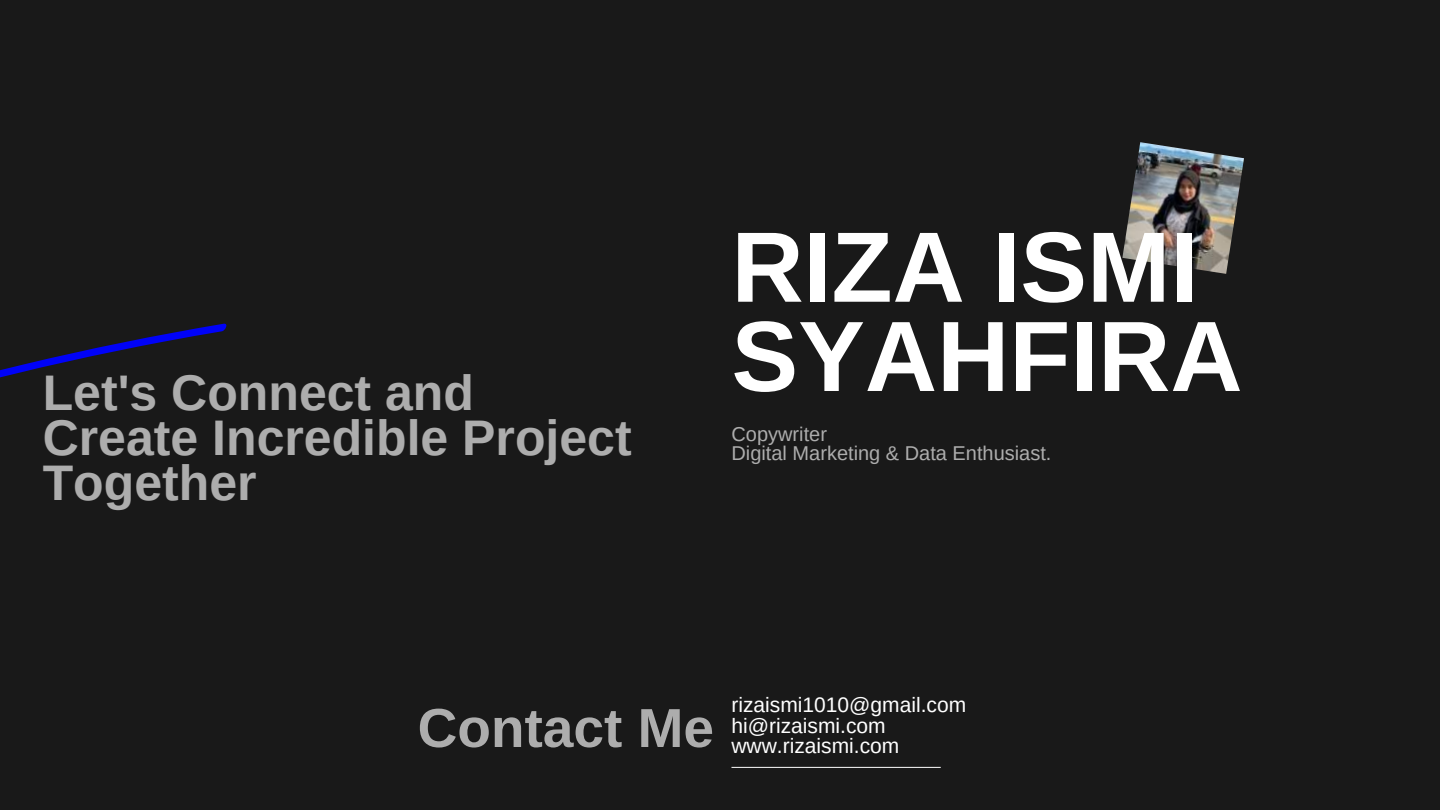
<style>
.page{position:relative;width:1440px;height:810px;background:#191919}
.page>*{position:absolute;margin:0;border:0;box-sizing:border-box;transform-origin:0 0}
.t1{font:700 100px/89.2px "Arimo";color:#fff}
.t2{font:700 55px "Arimo";color:#adadad}
.t3{font:700 50px/45px "Arimo";color:#adadad}
.t4{font:21px "Arimo";color:#fff}
.t5{font:20px/19.5px "Arimo";color:#adadad}
</style>
<div class="page">
<hr style="left:731px;top:767px;width:210px;height:1px;background:#fff">
<svg style="left:0;top:323px;width:227px;height:55px"></svg>
<img style="left:1122px;top:142px;width:122px;height:132px">
<h3 class="t3" style="left:43px;top:370px;width:591px">Let's Connect and<br>Create Incredible Project<br>Together</h3>
<h1 class="t1" style="left:731px;top:222px;width:513px">RIZA ISMI<br>SYAHFIRA</h1>
<p class="t5" style="left:731px;top:424px;width:322px">Copywriter<br>Digital Marketing &amp; Data Enthusiast.</p>
<h2 class="t2" style="left:418px;top:697px;width:298px">Contact Me</h2>
<p class="t4" style="left:731px;top:693px;width:236px">rizaismi1010@gmail.com</p>
<p class="t4" style="left:731px;top:714px;width:156px">hi@rizaismi.com</p>
<p class="t4" style="left:731px;top:734px;width:169px">www.rizaismi.com</p>
</div>
